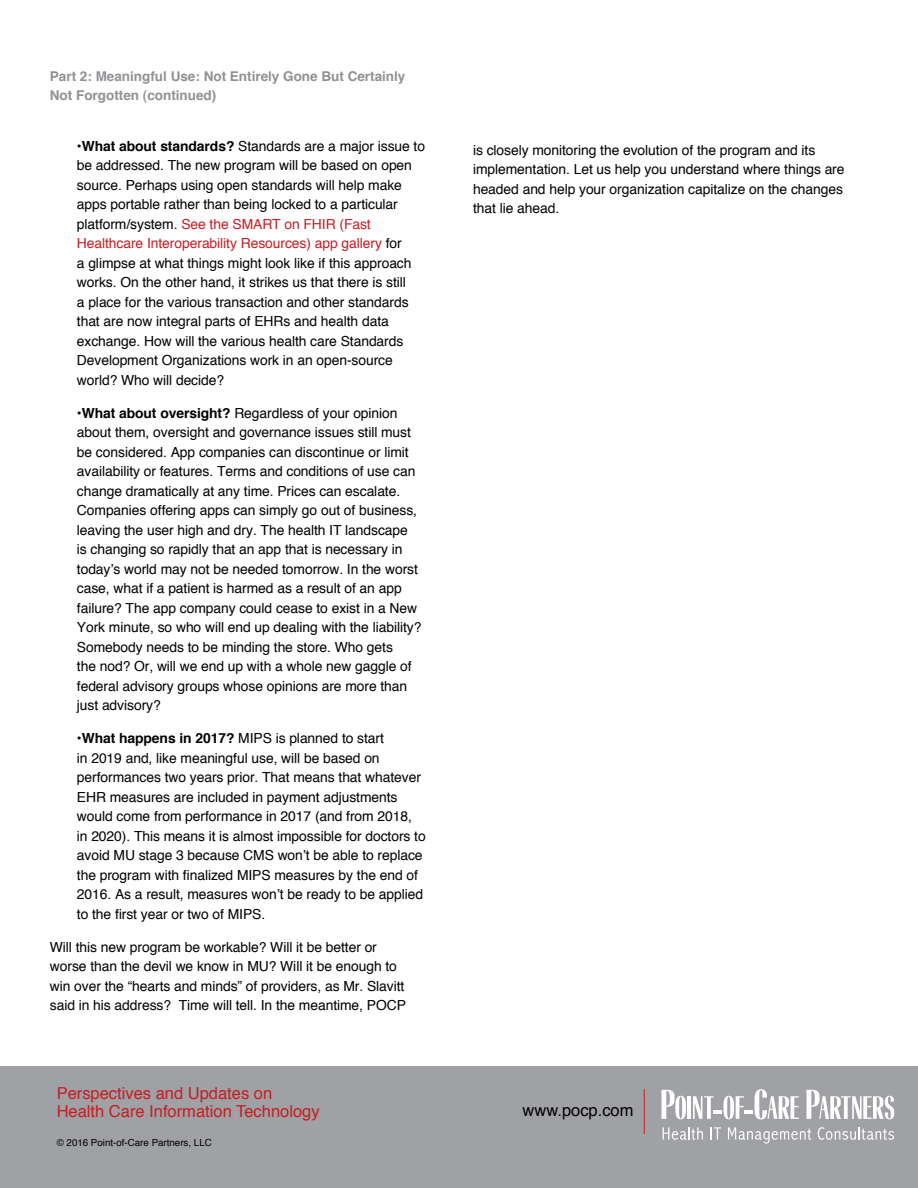
<style>
.page{position:relative;width:918px;height:1188px;background:#fff}
.page>*{position:absolute;margin:0;border:0;box-sizing:border-box;transform-origin:0 0}
.t1{font:16.5px/18px "Helvetica";color:#c61d23}
.t2{font:16.5px "Helvetica";color:#000}
.t3{font:13.8px/19.5px "Helvetica";letter-spacing:-.005em;color:#000}
.t4{font:700 13.5px/19.5px "Helvetica";color:#919195}
.t5{font:9.75px "Helvetica";color:#000}
.s1{font-weight:700}
.s2{color:#c61d23}
</style>
<div class="page">
<div style="left:0;top:1066px;width:918px;height:122px;background:#a0a1a4"></div>
<hr style="left:644px;top:1089px;width:1px;height:45px;background:#c61d23">
<svg style="left:661px;top:1090px;width:25px;height:29px"></svg>
<hr style="left:688px;top:1096px;width:3px;height:23px;background:#fff">
<svg style="left:693px;top:1089px;width:106px;height:30px"></svg>
<svg style="left:807px;top:1090px;width:87px;height:29px"></svg>
<svg style="left:663px;top:1127px;width:40px;height:13px"></svg>
<svg style="left:711px;top:1127px;width:10px;height:13px"></svg>
<svg style="left:728px;top:1127px;width:83px;height:17px"></svg>
<svg style="left:818px;top:1127px;width:76px;height:13px"></svg>
<p class="t4" style="left:50px;top:66px;width:357px">Part 2: Meaningful Use: Not Entirely Gone But Certainly<br>Not Forgotten (continued)</p>
<p class="t3" style="left:77px;top:137px;width:350px">•<span class="s1">What about standards?</span> Standards are a major issue to be addressed. The new program will be based on open source. Perhaps using open standards will help make apps portable rather than being locked to a particular platform/system. <span class="s2">See the SMART on FHIR (Fast Healthcare Interoperability Resources) app gallery</span> for<br>a glimpse at what things might look like if this approach works. On the other hand, it strikes us that there is still<br>a place for the various transaction and other standards that are now integral parts of EHRs and health data exchange. How will the various health care Standards Development Organizations work in an open-source world? Who will decide?</p>
<p class="t3" style="left:77px;top:404px;width:346px">•<span class="s1">What about oversight?</span> Regardless of your opinion about them, oversight and governance issues still must be considered. App companies can discontinue or limit availability or features. Terms and conditions of use can change dramatically at any time. Prices can escalate.<br>Companies offering apps can simply go out of business, leaving the user high and dry. The health IT landscape<br>is changing so rapidly that an app that is necessary in today’s world may not be needed tomorrow. In the worst case, what if a patient is harmed as a result of an app failure? The app company could cease to exist in a New York minute, so who will end up dealing with the liability?<br>Somebody needs to be minding the store. Who gets<br>the nod? Or, will we end up with a whole new gaggle of federal advisory groups whose opinions are more than just advisory?</p>
<p class="t3" style="left:77px;top:729px;width:350px">•<span class="s1">What happens in 2017?</span> MIPS is planned to start<br>in 2019 and, like meaningful use, will be based on performances two years prior. That means that whatever EHR measures are included in payment adjustments would come from performance in 2017 (and from 2018, in 2020). This means it is almost impossible for doctors to avoid MU stage 3 because CMS won’t be able to replace the program with finalized MIPS measures by the end of 2016. As a result, measures won’t be ready to be applied to the first year or two of MIPS.</p>
<p class="t3" style="left:50px;top:937px;width:358px">Will this new program be workable? Will it be better or worse than the devil we know in MU? Will it be enough to win over the “hearts and minds” of providers, as Mr. Slavitt said in his address? Time will tell. In the meantime, POCP</p>
<p class="t1" style="left:57px;top:1085px;width:264px">Perspectives and Updates on<br>Health Care Information Technology</p>
<p class="t5" style="left:57px;top:1135px;width:157px">© 2016 Point-of-Care Partners, LLC</p>
<p class="t3" style="left:473px;top:141px;width:373px">is closely monitoring the evolution of the program and its implementation. Let us help you understand where things are headed and help your organization capitalize on the changes that lie ahead.</p>
<p class="t2" style="left:523px;top:1097px;width:112px">www.pocp.com</p>
</div>
